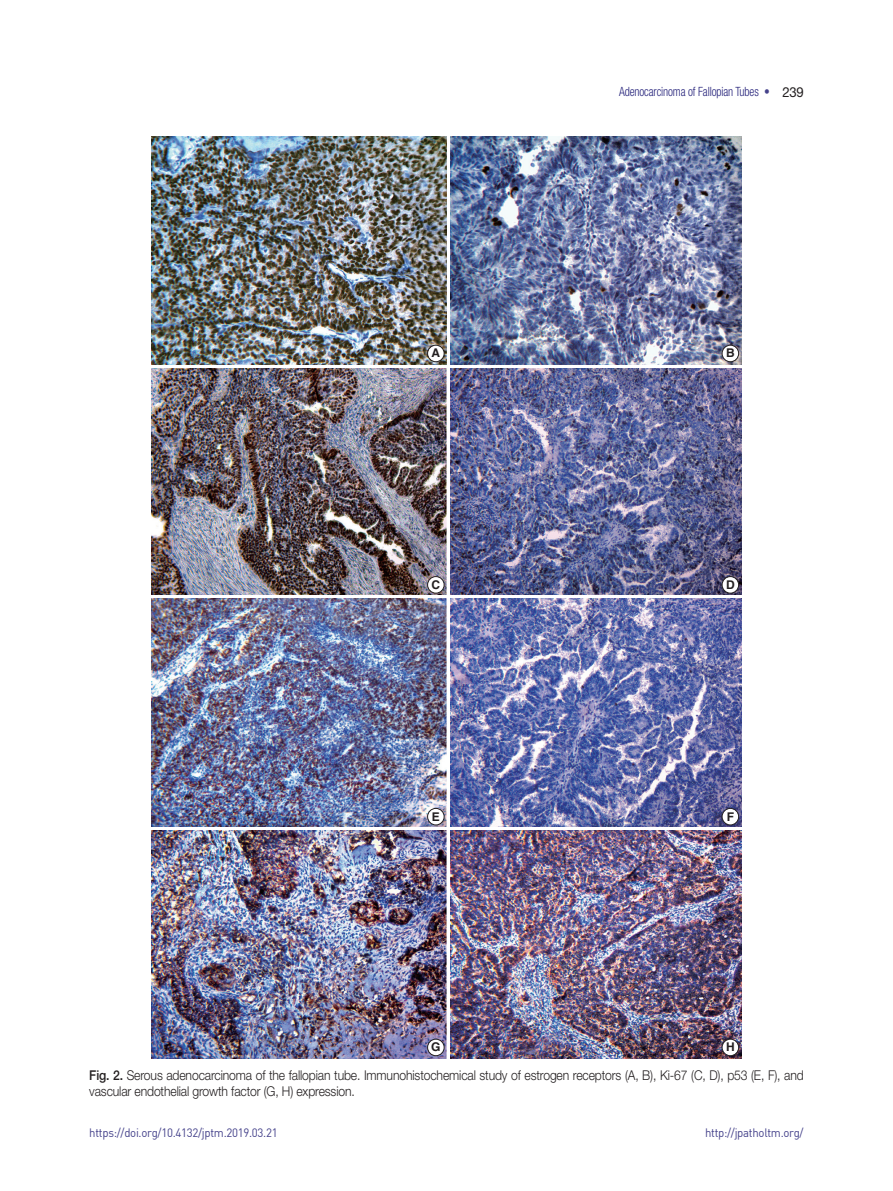
<style>
.page{position:relative;width:893px;height:1191px;background:#fff}
.page>*{position:absolute;margin:0;border:0;box-sizing:border-box;transform-origin:0 0}
.t1{font:300 13.5px/16.2px "Helvetica Neue LT Std";letter-spacing:-.01em;color:#231f20;scale:.9 1}
.t2{font:300 condensed 12.75px "Helvetica Neue LT Std";letter-spacing:-.01em;color:#26237b;scale:.9 1}
.t3{font:12px "Dinreg";letter-spacing:-.025em;color:#45428b;scale:.95 1}
.t4{font:700 12px "Helvetica LT Std";color:#231f20}
.s1{color:#45428b}
.s2{font-weight:400;font-stretch:normal;font-size:13.8px;color:#231f20}
.s3{font-weight:500}
</style>
<div class="page">
<img style="left:152px;top:136px;width:294px;height:228px">
<img style="left:450px;top:136px;width:291px;height:228px">
<img style="left:152px;top:369px;width:294px;height:226px">
<img style="left:450px;top:369px;width:291px;height:226px">
<img style="left:152px;top:599px;width:294px;height:227px">
<img style="left:450px;top:599px;width:291px;height:227px">
<img style="left:152px;top:831px;width:294px;height:227px">
<img style="left:450px;top:831px;width:291px;height:227px">
<div style="left:428px;top:345px;width:16px;height:17px;background:#fff;border-radius:50%"></div>
<div style="left:427px;top:345px;width:17px;height:17px;border:1px solid #231f20;border-radius:50%"></div>
<div style="left:428px;top:576px;width:16px;height:17px;background:#fff;border-radius:50%"></div>
<div style="left:427px;top:576px;width:17px;height:17px;border:1px solid #231f20;border-radius:50%"></div>
<div style="left:428px;top:808px;width:16px;height:17px;background:#fff;border-radius:50%"></div>
<div style="left:427px;top:808px;width:17px;height:17px;border:1px solid #231f20;border-radius:50%"></div>
<div style="left:428px;top:1039px;width:16px;height:16px;background:#fff;border-radius:50%"></div>
<div style="left:427px;top:1039px;width:17px;height:17px;border:1px solid #231f20;border-radius:50%"></div>
<div style="left:722px;top:345px;width:17px;height:17px;background:#fff;border-radius:50%"></div>
<div style="left:722px;top:345px;width:17px;height:17px;border:1px solid #231f20;border-radius:50%"></div>
<div style="left:722px;top:576px;width:17px;height:17px;background:#fff;border-radius:50%"></div>
<div style="left:722px;top:576px;width:17px;height:17px;border:1px solid #231f20;border-radius:50%"></div>
<div style="left:722px;top:808px;width:17px;height:17px;background:#fff;border-radius:50%"></div>
<div style="left:722px;top:808px;width:17px;height:17px;border:1px solid #231f20;border-radius:50%"></div>
<div style="left:722px;top:1039px;width:17px;height:16px;background:#fff;border-radius:50%"></div>
<div style="left:722px;top:1039px;width:17px;height:17px;border:1px solid #231f20;border-radius:50%"></div>
<p class="t2" style="left:619px;top:84px;width:207px">Adenocarcinoma of Fallopian Tubes <span class="s1">•</span> <span class="s2">239</span></p>
<p class="t4" style="left:431px;top:346px;width:10px">A</p>
<p class="t4" style="left:726px;top:346px;width:10px">B</p>
<p class="t4" style="left:431px;top:577px;width:10px">C</p>
<p class="t4" style="left:726px;top:577px;width:10px">D</p>
<p class="t4" style="left:432px;top:809px;width:10px">E</p>
<p class="t4" style="left:727px;top:809px;width:9px">F</p>
<p class="t4" style="left:431px;top:1039px;width:11px">G</p>
<p class="t4" style="left:726px;top:1039px;width:10px">H</p>
<p class="t1" style="left:89px;top:1066px;width:795px"><span class="s3">Fig. 2.</span> Serous adenocarcinoma of the fallopian tube. Immunohistochemical study of estrogen receptors (A, B), Ki-67 (C, D), p53 (E, F), and vascular endothelial growth factor (G, H) expression.</p>
<p class="t3" style="left:89px;top:1125px;width:200px">https://doi.org/10.4132/jptm.2019.03.21</p>
<p class="t3" style="left:705px;top:1125px;width:105px">http://jpatholtm.org/</p>
</div>
